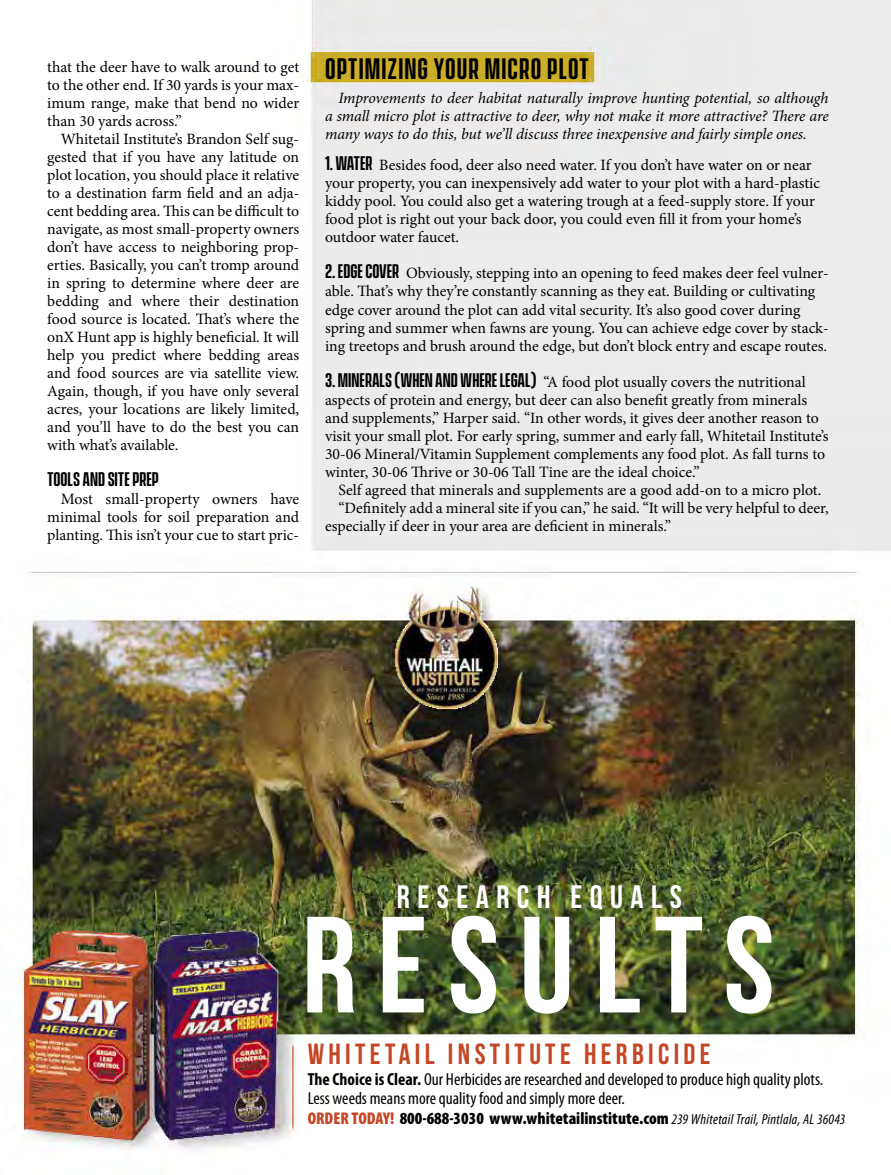
<style>
.page{position:relative;width:891px;height:1175px;background:#fff}
.page>*{position:absolute;margin:0;border:0;box-sizing:border-box;transform-origin:0 0}
.t1{font:136.65px "Bebas Neue";letter-spacing:.15em;color:#fff}
.t2{font:32.4px "Bebas Neue";letter-spacing:.23em;color:#fff}
.t3{font:29.1px "Bebas Neue";letter-spacing:.15em;color:#c54626}
.t4{font:600 27px "Vanguard CF";letter-spacing:.04em;color:#000}
.t5{font:600 18px "Vanguard CF";color:#000}
.t6{font:condensed 17.55px/18.9px "Myriad Pro";color:#000}
.t7{font:900 condensed 17.1px "Myriad Pro";color:#000}
.t8{font:15.75px/18px "Minion Pro";letter-spacing:-.005em;color:#000;text-align:justify}
.t9{font:italic 15.75px/18px "Minion Pro";letter-spacing:-.01em;color:#000;text-align:justify}
.s1{font-family:"Vanguard CF";font-weight:600;font-size:18px}
.s2{font-weight:700}
.s3{color:#c54626}
.s4{font-weight:400;font-style:italic;font-size:14.55px}
</style>
<div class="page">
<img style="left:22px;top:0;width:869px;height:1151px">
<p class="t8" style="left:47px;top:58px;width:254px">that the deer have to walk around to get to the other end. If 30 yards is your max&shy;imum range, make that bend no wider than 30 yards across.”</p>
<p class="t8" style="left:47px;top:130px;width:254px;text-indent:13px">Whitetail Institute’s Brandon Self sug&shy;gested that if you have any latitude on plot location, you should place it relative to a destination farm field and an adja&shy;cent bedding area. This can be difficult to navigate, as most small-property owners don’t have access to neighboring prop&shy;erties. Basically, you can’t tromp around in spring to determine where deer are bedding and where their destination food source is located. That’s where the onX Hunt app is highly beneficial. It will help you predict where bedding areas and food sources are via satellite view.<br>Again, though, if you have only several acres, your locations are likely limited, and you’ll have to do the best you can with what’s available.</p>
<p class="t5" style="left:47px;top:469px;width:113px">TOOLS AND SITE PREP</p>
<p class="t8" style="left:47px;top:490px;width:254px;text-indent:13px">Most small-property owners have minimal tools for soil preparation and planting. This isn’t your cue to start pric-</p>
<h3 class="t4" style="left:325px;top:53px;width:265px">OPTIMIZING YOUR MICRO PLOT</h3>
<p class="t9" style="left:325px;top:89px;width:505px;text-indent:13px">Improvements to deer habitat naturally improve hunting potential, so although a small micro plot is attractive to deer, why not make it more attractive? There are many ways to do this, but we’ll discuss three inexpensive and fairly simple ones.</p>
<p class="t8" style="left:325px;top:156px;width:497px;text-align:left"><span class="s1">1. WATER</span> Besides food, deer also need water. If you don’t have water on or near your property, you can inexpensively add water to your plot with a hard-plastic kiddy pool. You could also get a watering trough at a feed-supply store. If your food plot is right out your back door, you could even fill it from your home’s outdoor water faucet.</p>
<p class="t8" style="left:325px;top:264px;width:505px;text-align:left"><span class="s1">2. EDGE COVER</span> Obviously, stepping into an opening to feed makes deer feel vulner&shy;able. That’s why they’re constantly scanning as they eat. Building or cultivating edge cover around the plot can add vital security. It’s also good cover during spring and summer when fawns are young. You can achieve edge cover by stack&shy;ing treetops and brush around the edge, but don’t block entry and escape routes.</p>
<p class="t8" style="left:325px;top:372px;width:505px;text-align:left"><span class="s1">3. MINERALS (WHEN AND WHERE LEGAL)</span> “A food plot usually covers the nutritional aspects of protein and energy, but deer can also benefit greatly from minerals and supplements,” Harper said. “In other words, it gives deer another reason to visit your small plot. For early spring, summer and early fall, Whitetail Institute’s 30-06 Mineral/Vitamin Supplement complements any food plot. As fall turns to winter, 30-06 Thrive or 30-06 Tall Tine are the ideal choice.”</p>
<p class="t8" style="left:339px;top:480px;width:484px">Self agreed that minerals and supplements are a good add-on to a micro plot.</p>
<p class="t8" style="left:339px;top:498px;width:492px">“Definitely add a mineral site if you can,” he said. “It will be very helpful to deer,</p>
<p class="t8" style="left:325px;top:516px;width:348px">especially if deer in your area are deficient in minerals.”</p>
<h2 class="t2" style="left:397px;top:878px;width:286px">RESEARCH EQUALS</h2>
<h1 class="t1" style="left:302px;top:890px;width:474px">RESULTS</h1>
<h3 class="t3" style="left:308px;top:1037px;width:404px">WHITETAIL INSTITUTE HERBICIDE</h3>
<p class="t6" style="left:308px;top:1070px;width:517px"><span class="s2">The Choice is Clear.</span> Our Herbicides are researched and developed to produce high quality plots.<br>Less weeds means more quality food and simply more deer.</p>
<p class="t7" style="left:308px;top:1109px;width:539px"><span class="s3">ORDER TODAY!</span> 800-688-3030 www.whitetailinstitute.com <span class="s4">239 Whitetail Trail, Pintlala, AL 36043</span></p>
</div>
